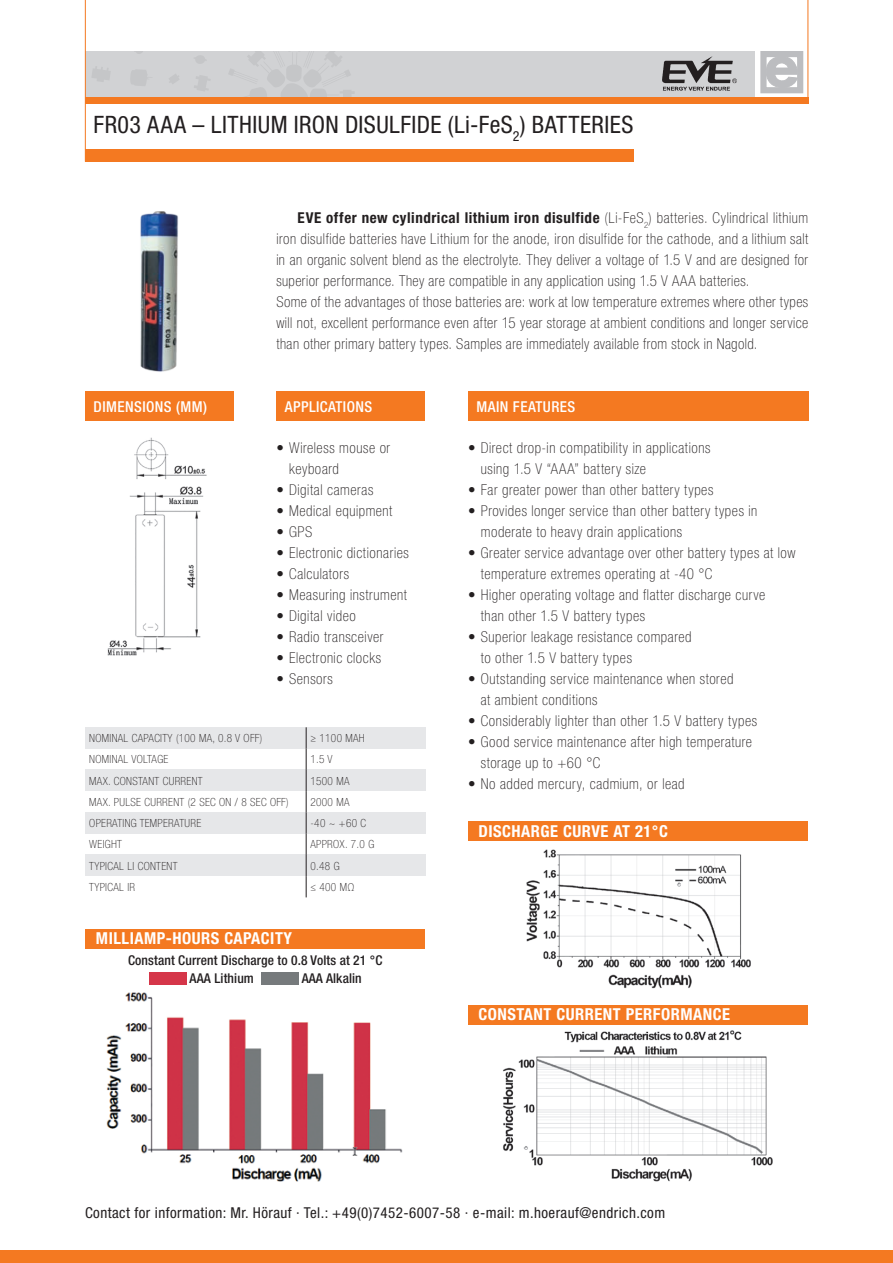
<style>
.page{position:relative;width:893px;height:1263px;background:#fff}
.page>*{position:absolute;margin:0;border:0;box-sizing:border-box;transform-origin:0 0}
.t1{font:condensed 24px "Helvetica Neue LT Std";letter-spacing:.015em;color:#231f20}
.t2{font:700 condensed 16.5px "Helvetica Neue LT Std";letter-spacing:.03em;color:#fff}
.t3{font:100 condensed 15px/21px "Helvetica Neue LT Std";letter-spacing:.035em;color:#231f20}
.t4{font:condensed 15px "Helvetica Neue LT Std";letter-spacing:.03em;color:#231f20}
.t5{font:500 condensed 15px "Helvetica Neue LT Std";letter-spacing:.03em;color:#fff}
.t6{font:500 condensed 13.5px/18px "Helvetica Neue LT Std";letter-spacing:.01em;color:#231f20}
.t7{font:100 condensed 11.25px "Helvetica Neue LT Std";letter-spacing:.03em;color:#231f20}
.s1{font-weight:700}
</style>
<div class="page">
<div style="left:0;top:1250px;width:893px;height:13px;background:#f47921"></div>
<div style="left:760px;top:51px;width:43px;height:42px;border:6px solid #bcbdc0"></div>
<svg style="left:764px;top:55px;width:34px;height:36px"></svg>
<hr style="left:808px;top:0;width:1px;height:102px;background:#f47921">
<div style="left:86px;top:51px;width:669px;height:51px;background:#d1d2d4"></div>
<svg style="left:169px;top:74px;width:10px;height:10px"></svg>
<svg style="left:92px;top:66px;width:18px;height:16px"></svg>
<svg style="left:194px;top:75px;width:16px;height:16px"></svg>
<svg style="left:131px;top:70px;width:16px;height:16px"></svg>
<svg style="left:228px;top:51px;width:127px;height:47px"></svg>
<svg style="left:195px;top:56px;width:11px;height:8px"></svg>
<svg style="left:135px;top:51px;width:8px;height:3px"></svg>
<hr style="left:85px;top:0;width:1px;height:162px;background:#f47921">
<div style="left:85px;top:98px;width:723px;height:6px;background:#f47921"></div>
<div style="left:468px;top:391px;width:340px;height:30px;background:#f47921"></div>
<div style="left:276px;top:391px;width:149px;height:30px;background:#f47921"></div>
<div style="left:85px;top:149px;width:549px;height:13px;background:#f47921"></div>
<img style="left:662px;top:56px;width:75px;height:35px">
<div style="left:85px;top:391px;width:149px;height:30px;background:#f47921"></div>
<img style="left:107px;top:437px;width:100px;height:219px">
<img style="left:140px;top:211px;width:38px;height:161px">
<div style="left:85px;top:727px;width:340px;height:22px;background:#e6e7e9"></div>
<div style="left:85px;top:770px;width:340px;height:21px;background:#e6e7e9"></div>
<div style="left:85px;top:812px;width:340px;height:21px;background:#e6e7e9"></div>
<div style="left:85px;top:855px;width:340px;height:21px;background:#e6e7e9"></div>
<svg style="left:306px;top:727px;width:1px;height:170px"></svg>
<div style="left:85px;top:929px;width:340px;height:19px;background:#f47921"></div>
<div style="left:149px;top:972px;width:38px;height:13px;background:#d53649"></div>
<div style="left:261px;top:972px;width:38px;height:13px;background:#767a7c"></div>
<img style="left:106px;top:992px;width:297px;height:189px">
<img style="left:503px;top:1030px;width:270px;height:152px">
<img style="left:526px;top:849px;width:225px;height:140px">
<div style="left:468px;top:821px;width:340px;height:20px;background:#f47921"></div>
<div style="left:468px;top:1005px;width:340px;height:19px;background:#f47921"></div>
<h1 class="t1" style="left:94px;top:111px;width:541px">FR03 AAA – LITHIUM IRON DISULFIDE (Li-FeS<sub>2</sub>) BATTERIES</h1>
<p class="t5" style="left:94px;top:397px;width:115px">DIMENSIONS (MM)</p>
<p class="t3" style="left:276px;top:207px;width:533px;text-indent:21px"><span class="s1">EVE offer new cylindrical lithium iron disulfide</span> (Li-FeS<sub>2</sub>) batteries. Cylindrical lithium iron disulfide batteries have Lithium for the anode, iron disulfide for the cathode, and a lithium salt in an organic solvent blend as the electrolyte. They deliver a voltage of 1.5 V and are designed for superior performance. They are compatible in any application using 1.5 V AAA batteries.<br>Some of the advantages of those batteries are: work at low temperature extremes where other types will not, excellent performance even after 15 year storage at ambient conditions and longer service than other primary battery types. Samples are immediately available from stock in Nagold.</p>
<p class="t5" style="left:285px;top:397px;width:89px">APPLICATIONS</p>
<p class="t5" style="left:477px;top:397px;width:100px">MAIN FEATURES</p>
<p class="t3" style="left:289px;top:437px;width:103px;text-indent:-13px">• Wireless mouse or keyboard</p>
<p class="t3" style="left:276px;top:479px;width:98px">• Digital cameras</p>
<p class="t3" style="left:276px;top:500px;width:117px">• Medical equipment</p>
<p class="t3" style="left:276px;top:521px;width:37px">• GPS</p>
<p class="t3" style="left:276px;top:542px;width:134px">• Electronic dictionaries</p>
<p class="t3" style="left:276px;top:563px;width:74px">• Calculators</p>
<p class="t3" style="left:276px;top:584px;width:132px">• Measuring instrument</p>
<p class="t3" style="left:276px;top:605px;width:81px">• Digital video</p>
<p class="t3" style="left:276px;top:626px;width:109px">• Radio transceiver</p>
<p class="t3" style="left:276px;top:647px;width:106px">• Electronic clocks</p>
<p class="t3" style="left:276px;top:668px;width:58px">• Sensors</p>
<p class="t7" style="left:89px;top:732px;width:175px">NOMINAL CAPACITY (100 MA, 0.8 V OFF)</p>
<p class="t7" style="left:310px;top:732px;width:56px">≥ 1100 MAH</p>
<p class="t7" style="left:89px;top:753px;width:81px">NOMINAL VOLTAGE</p>
<p class="t7" style="left:310px;top:753px;width:24px">1.5 V</p>
<p class="t7" style="left:89px;top:774px;width:115px">MAX. CONSTANT CURRENT</p>
<p class="t7" style="left:310px;top:774px;width:41px">1500 MA</p>
<p class="t7" style="left:89px;top:795px;width:201px">MAX. PULSE CURRENT (2 SEC ON / 8 SEC OFF)</p>
<p class="t7" style="left:310px;top:795px;width:41px">2000 MA</p>
<p class="t7" style="left:89px;top:817px;width:113px">OPERATING TEMPERATURE</p>
<p class="t7" style="left:310px;top:817px;width:57px">-40 ~ +60 C</p>
<p class="t7" style="left:89px;top:838px;width:34px">WEIGHT</p>
<p class="t7" style="left:310px;top:838px;width:65px">APPROX. 7.0 G</p>
<p class="t7" style="left:89px;top:859px;width:90px">TYPICAL LI CONTENT</p>
<p class="t7" style="left:310px;top:859px;width:31px">0.48 G</p>
<p class="t7" style="left:89px;top:880px;width:47px">TYPICAL IR</p>
<p class="t7" style="left:310px;top:880px;width:45px">≤ 400 MΩ</p>
<p class="t2" style="left:96px;top:928px;width:198px">MILLIAMP-HOURS CAPACITY</p>
<p class="t6" style="left:190px;top:951px;width:194px;text-indent:-62px">Constant Current Discharge to 0.8 Volts at 21 °C<br>AAA Lithium</p>
<p class="t6" style="left:302px;top:969px;width:62px">AAA Alkalin</p>
<p class="t3" style="left:481px;top:437px;width:231px;text-indent:-13px">• Direct drop-in compatibility in applications using 1.5 V “AAA” battery size</p>
<p class="t3" style="left:468px;top:479px;width:247px">• Far greater power than other battery types</p>
<p class="t3" style="left:481px;top:500px;width:278px;text-indent:-13px">• Provides longer service than other battery types in moderate to heavy drain applications</p>
<p class="t3" style="left:481px;top:542px;width:316px;text-indent:-13px">• Greater service advantage over other battery types at low temperature extremes operating at -40 °C</p>
<p class="t3" style="left:481px;top:584px;width:286px;text-indent:-13px">• Higher operating voltage and flatter discharge curve than other 1.5 V battery types</p>
<p class="t3" style="left:481px;top:626px;width:212px;text-indent:-13px">• Superior leakage resistance compared to other 1.5 V battery types</p>
<p class="t3" style="left:481px;top:668px;width:254px;text-indent:-13px">• Outstanding service maintenance when stored at ambient conditions</p>
<p class="t3" style="left:468px;top:710px;width:291px">• Considerably lighter than other 1.5 V battery types</p>
<p class="t3" style="left:481px;top:731px;width:273px;text-indent:-13px">• Good service maintenance after high temperature storage up to +60 °C</p>
<p class="t3" style="left:468px;top:773px;width:218px">• No added mercury, cadmium, or lead</p>
<p class="t2" style="left:478px;top:821px;width:191px">DISCHARGE CURVE AT 21°C</p>
<p class="t2" style="left:478px;top:1004px;width:253px">CONSTANT CURRENT PERFORMANCE</p>
<p class="t4" style="left:85px;top:1204px;width:582px">Contact for information: Mr. Hörauf · Tel.: +49(0)7452-6007-58 · e-mail: m.hoerauf@endrich.com</p>
</div>
